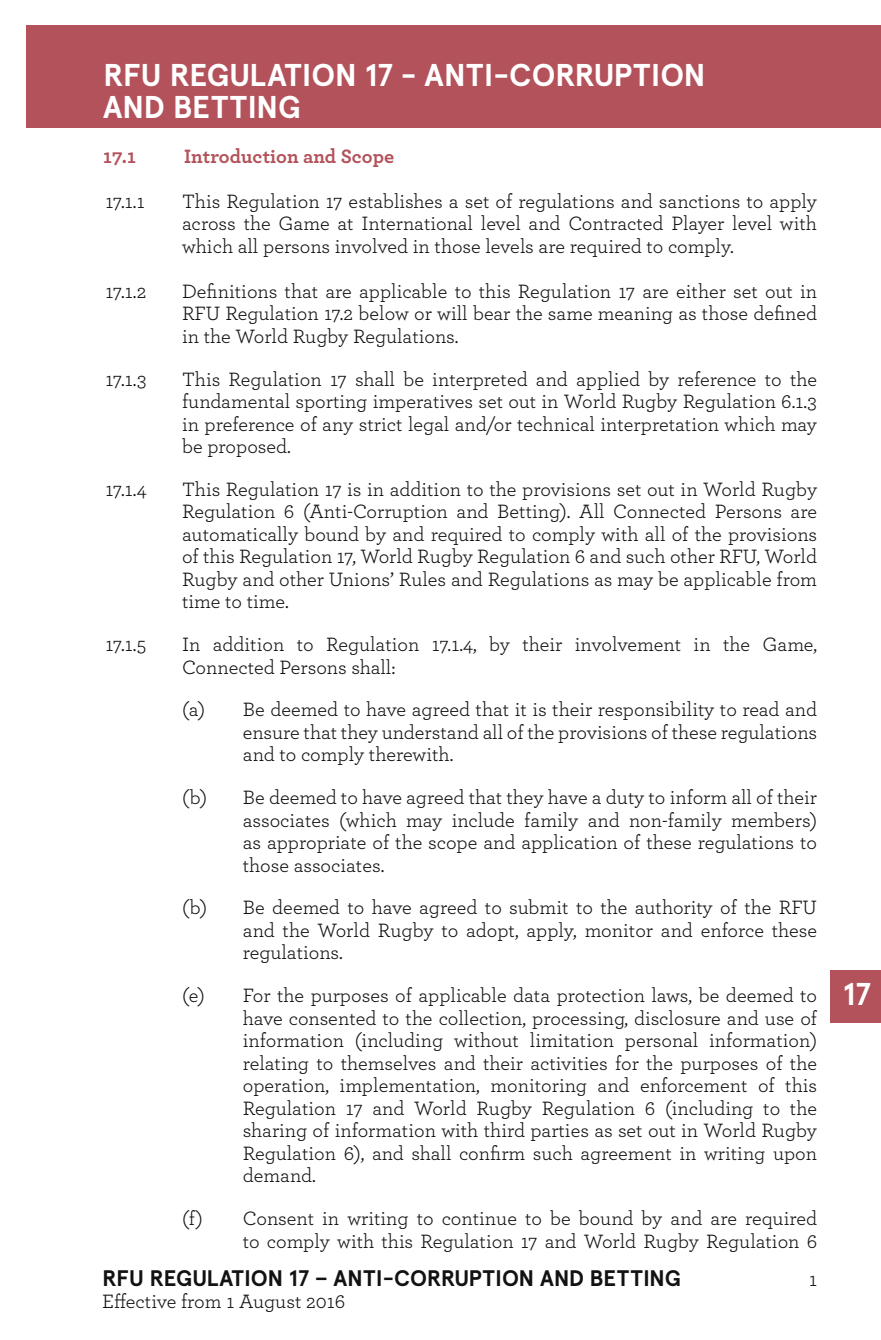
<style>
.page{position:relative;width:881px;height:1340px;background:#fff}
.page>*{position:absolute;margin:0;border:0;box-sizing:border-box;transform-origin:0 0}
.t1{font:700 31.5px/31.5px "Apercu";letter-spacing:-.01em;color:#fff}
.t2{font:700 22.5px "Apercu";letter-spacing:-.01em;color:#121212}
.t3{font:20.25px/22.5px "Archer";color:#121212;text-align:justify}
.t4{font:700 20.25px "Archer";color:#b3525a}
</style>
<div class="page">
<div style="left:829px;top:969px;width:51px;height:53px;background:#b3525a"></div>
<div style="left:27px;top:26px;width:853px;height:102px;background:#b3525a"></div>
<h1 class="t1" style="left:103px;top:60px;width:604px">RFU REGULATION 17 - ANTI-CORRUPTION<br>AND BETTING</h1>
<p class="t4" style="left:103px;top:140px;width:34px">17.1</p>
<p class="t4" style="left:184px;top:140px;width:211px">Introduction and Scope</p>
<p class="t3" style="left:105px;top:189px;width:41px">17.1.1</p>
<p class="t3" style="left:182px;top:189px;width:636px">This Regulation 17 establishes a set of regulations and sanctions to apply across the Game at International level and Contracted Player level with which all persons involved in those levels are required to comply.</p>
<p class="t3" style="left:105px;top:279px;width:42px">17.1.2</p>
<p class="t3" style="left:182px;top:279px;width:636px">Definitions that are applicable to this Regulation 17 are either set out in RFU Regulation 17.2 below or will bear the same meaning as those defined in the World Rugby Regulations.</p>
<p class="t3" style="left:105px;top:366px;width:43px">17.1.3</p>
<p class="t3" style="left:182px;top:366px;width:636px">This Regulation 17 shall be interpreted and applied by reference to the fundamental sporting imperatives set out in World Rugby Regulation 6.1.3 in preference of any strict legal and/or technical interpretation which may be proposed.</p>
<p class="t3" style="left:105px;top:477px;width:43px">17.1.4</p>
<p class="t3" style="left:182px;top:477px;width:636px">This Regulation 17 is in addition to the provisions set out in World Rugby Regulation 6 (Anti-Corruption and Betting). All Connected Persons are automatically bound by and required to comply with all of the provisions of this Regulation 17, World Rugby Regulation 6 and such other RFU, World Rugby and other Unions’ Rules and Regulations as may be applicable from time to time.</p>
<p class="t3" style="left:105px;top:632px;width:42px">17.1.5</p>
<p class="t3" style="left:182px;top:632px;width:636px">In addition to Regulation 17.1.4, by their involvement in the Game,<br>Connected Persons shall:</p>
<p class="t3" style="left:243px;top:697px;width:575px;text-indent:-61px">(a) Be deemed to have agreed that it is their responsibility to read and ensure that they understand all of the provisions of these regulations and to comply therewith.</p>
<p class="t3" style="left:243px;top:785px;width:575px;text-indent:-61px">(b) Be deemed to have agreed that they have a duty to inform all of their associates (which may include family and non-family members) as appropriate of the scope and application of these regulations to those associates.</p>
<p class="t3" style="left:243px;top:895px;width:575px;text-indent:-61px">(b) Be deemed to have agreed to submit to the authority of the RFU and the World Rugby to adopt, apply, monitor and enforce these regulations.</p>
<p class="t3" style="left:243px;top:983px;width:575px;text-indent:-61px">(e) For the purposes of applicable data protection laws, be deemed to have consented to the collection, processing, disclosure and use of information (including without limitation personal information) relating to themselves and their activities for the purposes of the operation, implementation, monitoring and enforcement of this Regulation 17 and World Rugby Regulation 6 (including to the sharing of information with third parties as set out in World Rugby Regulation 6), and shall confirm such agreement in writing upon demand.</p>
<p class="t3" style="left:182px;top:1206px;width:636px;text-align:right">(f) Consent in writing to continue to be bound by and are required to comply with this Regulation 17 and World Rugby Regulation 6</p>
<p class="t2" style="left:102px;top:1264px;width:580px">RFU REGULATION 17 – ANTI-CORRUPTION AND BETTING</p>
<p class="t3" style="left:102px;top:1289px;width:244px">Effective from 1 August 2016</p>
<p class="t3" style="left:808px;top:1266px;width:10px">1</p>
<h1 class="t1" style="left:842px;top:978px;width:30px">17</h1>
</div>
